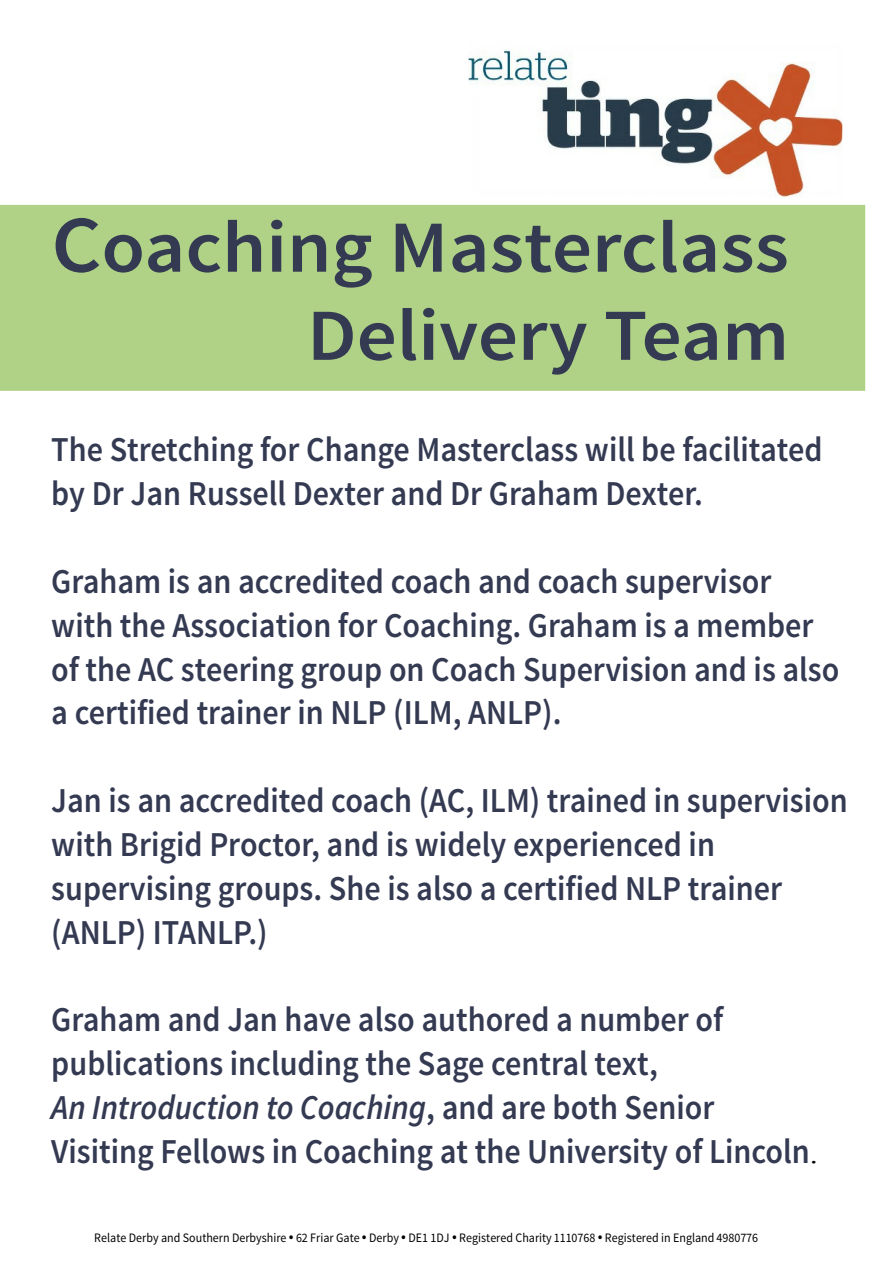
<style>
.page{position:relative;width:893px;height:1263px;background:#fff}
.page>*{position:absolute;margin:0;border:0;box-sizing:border-box;transform-origin:0 0}
.t1{font:600 73.35px/88.1px "Source Sans Pro";color:#343a52;text-align:right;scale:1.08 1}
.t2{font:600 34.95px/43.8px "Source Sans Pro";color:#343a52;scale:.92 1}
.t3{font:12.9px "Source Sans Pro";color:#000;scale:.93 1}
.s1{font-size:80.7px}
.s2{font-style:italic}
.s3{font-family:"Times New Roman";font-weight:400;color:#000}
</style>
<div class="page">
<div style="left:0;top:205px;width:865px;height:186px;background:#b0d287"></div>
<img style="left:469px;top:50px;width:373px;height:147px">
<h1 class="t1" style="left:51px;top:209px;width:685px"><span class="s1">C</span>oaching Masterclass<br>Delivery Team</h1>
<p class="t2" style="left:51px;top:431px;width:840px">The Stretching for Change Masterclass will be facilitated by Dr Jan Russell Dexter and Dr Graham Dexter.</p>
<p class="t2" style="left:51px;top:562px;width:858px">Graham is an accredited coach and coach supervisor with the Association for Coaching. Graham is a member of the AC steering group on Coach Supervision and is also a certified trainer in NLP (ILM, ANLP).</p>
<p class="t2" style="left:51px;top:781px;width:867px">Jan is an accredited coach (AC, ILM) trained in supervision with Brigid Proctor, and is widely experienced in supervising groups. She is also a certified NLP trainer (ANLP) ITANLP.)</p>
<p class="t2" style="left:51px;top:1001px;width:835px">Graham and Jan have also authored a number of publications including the Sage central text,<br><span class="s2">An Introduction to Coaching</span>, and are both Senior Visiting Fellows in Coaching at the University of Lincoln<span class="s3">.</span></p>
<p class="t3" style="left:94px;top:1232px;width:715px">Relate Derby and Southern Derbyshire ✓ 62 Friar Gate ✓ Derby ✓ DE1 1DJ ✓ Registered Charity 1110768 ✓ Registered in England 4980776</p>
</div>
